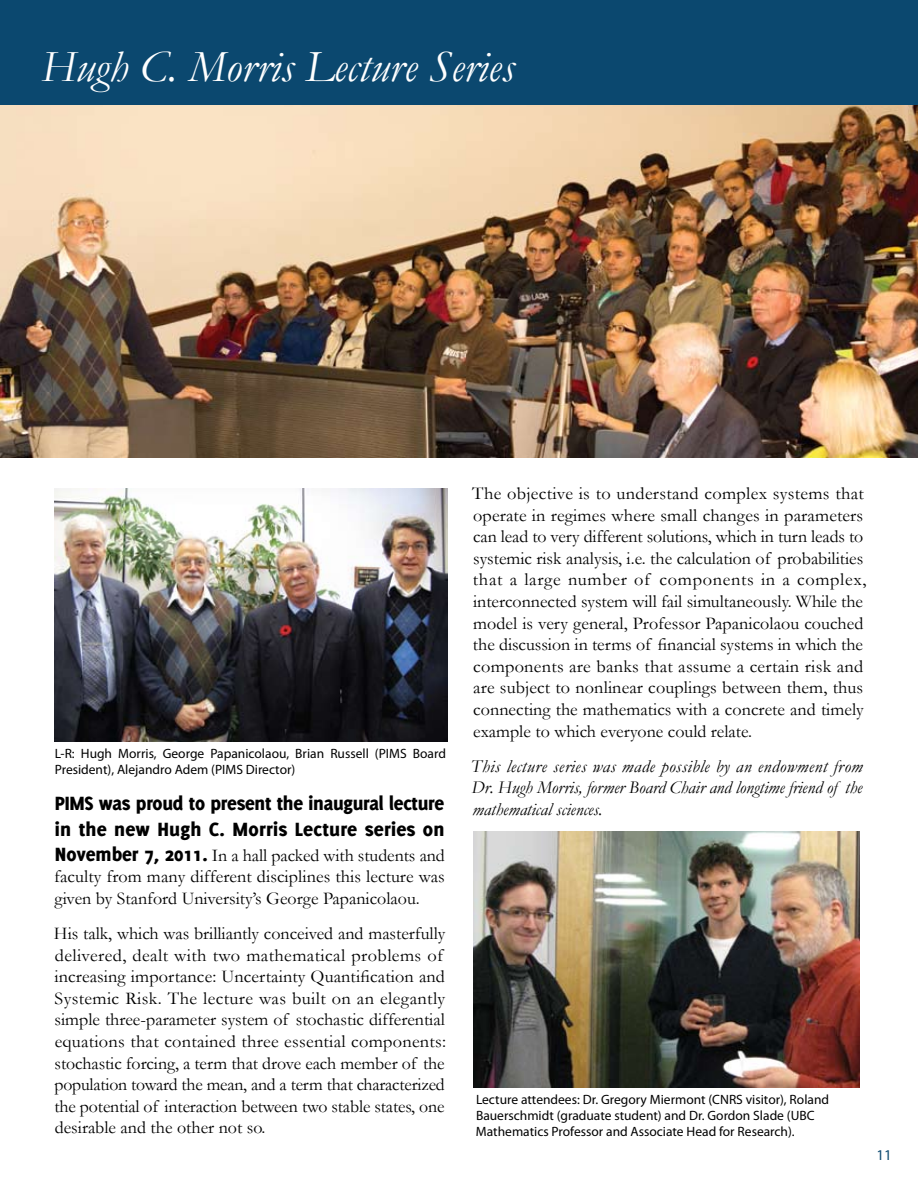
<style>
.page{position:relative;width:918px;height:1188px;background:#fff}
.page>*{position:absolute;margin:0;border:0;box-sizing:border-box;transform-origin:0 0}
.t1{font:italic 45px "Garamond";color:#fff}
.t2{font:800 21px/25.2px "Delicious";letter-spacing:-.01em;color:#000}
.t3{font:18px/21.6px "Garamond";color:#000}
.t4{font:italic 18px/21.6px "Garamond";color:#000;text-align:justify}
.t5{font:15px "Myriad Pro";color:#0b486f}
.t6{font:13.5px/16.2px "Myriad Pro";color:#000}
.s1{font-family:"Delicious";font-weight:800;font-size:21px}
</style>
<div class="page">
<img style="left:0;top:104px;width:918px;height:353px">
<div style="left:0;top:0;width:918px;height:104px;background:#0b486f"></div>
<img style="left:54px;top:489px;width:393px;height:252px">
<img style="left:474px;top:831px;width:386px;height:257px">
<h1 class="t1" style="left:41px;top:40px;width:475px">Hugh C. Morris Lecture Series</h1>
<p class="t6" style="left:55px;top:745px;width:393px">L-R: Hugh Morris, George Papanicolaou, Brian Russell (PIMS Board<br>President), Alejandro Adem (PIMS Director)</p>
<p class="t2" style="left:55px;top:791px;width:391px">PIMS was proud to present the inaugural lecture in the new Hugh C. Morris Lecture series on</p>
<p class="t3" style="left:54px;top:844px;width:392px;text-align:justify"><span class="s1">November 7, 2011.</span> In a hall packed with students and faculty from many different disciplines this lecture was given by Stanford University’s George Papanicolaou.</p>
<p class="t3" style="left:54px;top:922px;width:394px">His talk, which was brilliantly conceived and masterfully delivered, dealt with two mathematical problems of increasing importance: Uncertainty Quantification and Systemic Risk. The lecture was built on an elegantly simple three-parameter system of stochastic differential equations that contained three essential components: stochastic forcing, a term that drove each member of the population toward the mean, and a term that characterized the potential of interaction between two stable states, one desirable and the other not so.</p>
<p class="t3" style="left:472px;top:482px;width:396px">The objective is to understand complex systems that operate in regimes where small changes in parameters can lead to very different solutions, which in turn leads to systemic risk analysis, i.e. the calculation of probabilities that a large number of components in a complex, interconnected system will fail simultaneously. While the model is very general, Professor Papanicolaou couched the discussion in terms of financial systems in which the components are banks that assume a certain risk and are subject to nonlinear couplings between them, thus connecting the mathematics with a concrete and timely example to which everyone could relate.</p>
<p class="t4" style="left:471px;top:755px;width:393px">This lecture series was made possible by an endowment from Dr. Hugh Morris, former Board Chair and longtime friend of the mathematical sciences.</p>
<p class="t6" style="left:476px;top:1091px;width:355px">Lecture attendees: Dr. Gregory Miermont (CNRS visitor), Roland<br>Bauerschmidt (graduate student) and Dr. Gordon Slade (UBC<br>Mathematics Professor and Associate Head for Research).</p>
<p class="t5" style="left:876px;top:1146px;width:17px">11</p>
</div>
